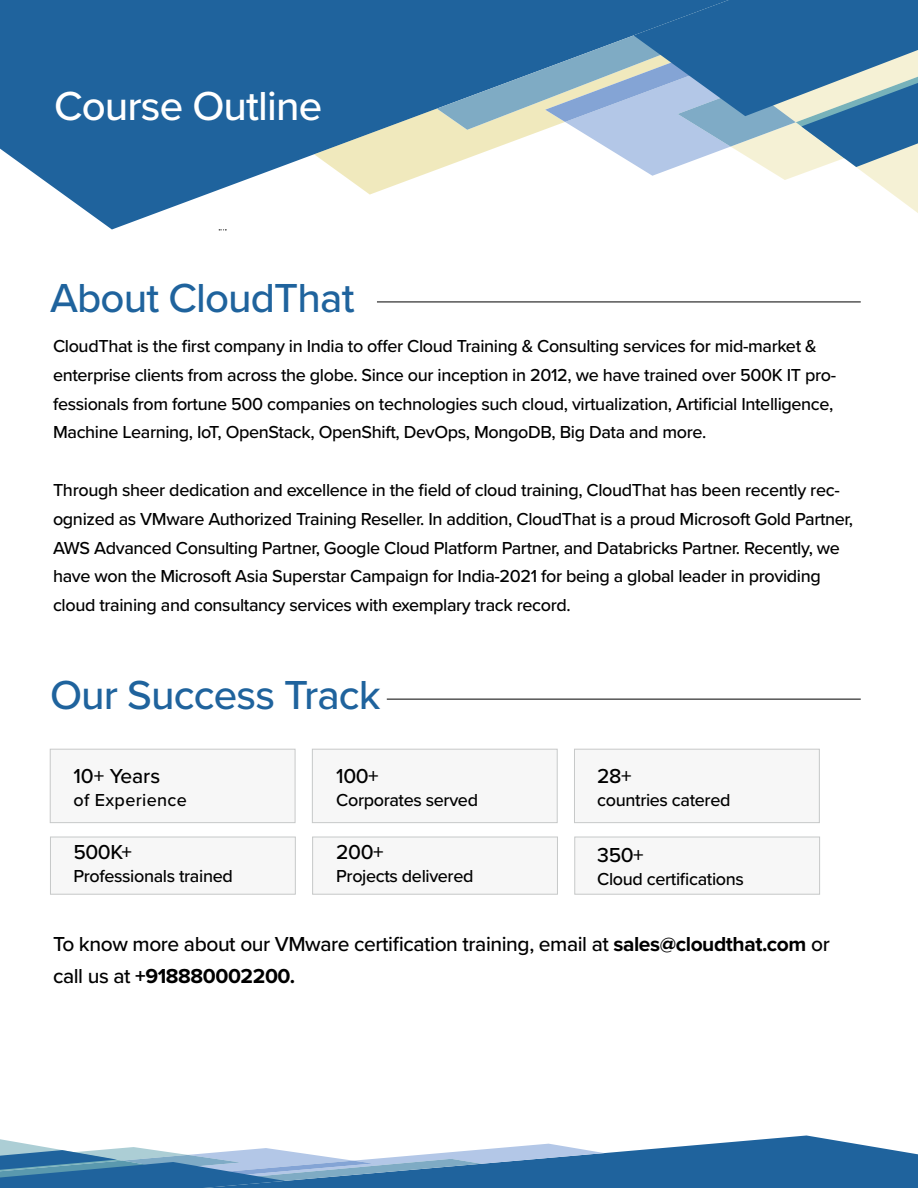
<style>
.page{position:relative;width:918px;height:1188px;background:#fff}
.page>*{position:absolute;margin:0;border:0;box-sizing:border-box;transform-origin:0 0}
.t1{font:500 42px "Proxima Nova";letter-spacing:-.02em;color:#1f639d}
.t2{font:500 42px "Proxima Nova";letter-spacing:-.02em;color:#fff}
.t3{font:500 21px/31.8px "Proxima Nova";letter-spacing:-.02em;color:#000}
.t4{font:500 18px/28.8px "Proxima Nova";letter-spacing:-.02em;color:#000}
.t5{font:500 18px "Proxima Nova";letter-spacing:.02em;color:#000}
.s1{font-weight:700}
</style>
<div class="page">
<svg style="left:0;top:1136px;width:918px;height:52px"></svg>
<svg style="left:0;top:0;width:437px;height:230px;fill:#1f639d"></svg>
<svg style="left:314px;top:44px;width:123px;height:151px;background:#789db1"></svg>
<svg style="left:437px;top:0;width:481px;height:213px"></svg>
<div style="left:575px;top:749px;width:245px;height:74px;background:#f7f7f7"></div>
<div style="left:575px;top:837px;width:245px;height:57px;background:#f7f7f7"></div>
<div style="left:574px;top:749px;width:246px;height:74px;border:1px solid #c7c9c9"></div>
<div style="left:575px;top:837px;width:245px;height:57px;border:1px solid #c7c9c9"></div>
<div style="left:312px;top:749px;width:245px;height:74px;background:#f7f7f7"></div>
<div style="left:312px;top:837px;width:245px;height:57px;background:#f7f7f7"></div>
<div style="left:312px;top:749px;width:245px;height:74px;border:1px solid #c7c9c9"></div>
<div style="left:312px;top:837px;width:246px;height:57px;border:1px solid #c7c9c9"></div>
<div style="left:50px;top:749px;width:245px;height:74px;background:#f7f7f7"></div>
<div style="left:50px;top:837px;width:245px;height:57px;background:#f7f7f7"></div>
<div style="left:50px;top:749px;width:245px;height:74px;border:1px solid #c7c9c9"></div>
<div style="left:50px;top:837px;width:246px;height:57px;border:1px solid #c7c9c9"></div>
<hr style="left:377px;top:302px;width:484px;height:1px;background:#000">
<hr style="left:387px;top:699px;width:474px;height:1px;background:#000">
<h1 class="t2" style="left:54px;top:75px;width:270px">Course Outline</h1>
<h1 class="t1" style="left:50px;top:267px;width:306px">About CloudThat</h1>
<p class="t4" style="left:53px;top:331px;width:785px">CloudThat is the first company in India to offer Cloud Training &amp; Consulting services for mid-market &amp; enterprise clients from across the globe. Since our inception in 2012, we have trained over 500K IT pro&shy;fessionals from fortune 500 companies on technologies such cloud, virtualization, Artificial Intelligence, Machine Learning, IoT, OpenStack, OpenShift, DevOps, MongoDB, Big Data and more.</p>
<p class="t4" style="left:53px;top:475px;width:802px">Through sheer dedication and excellence in the field of cloud training, CloudThat has been recently rec&shy;ognized as VMware Authorized Training Reseller. In addition, CloudThat is a proud Microsoft Gold Partner, AWS Advanced Consulting Partner, Google Cloud Platform Partner, and Databricks Partner. Recently, we have won the Microsoft Asia Superstar Campaign for India-2021 for being a global leader in providing cloud training and consultancy services with exemplary track record.</p>
<h1 class="t1" style="left:50px;top:664px;width:332px">Our Success Track</h1>
<p class="t3" style="left:73px;top:759px;width:88px">10+ Years</p>
<p class="t5" style="left:73px;top:786px;width:115px">of Experience</p>
<p class="t3" style="left:73px;top:836px;width:60px">500K+</p>
<p class="t4" style="left:73px;top:861px;width:161px">Professionals trained</p>
<p class="t3" style="left:336px;top:759px;width:44px">100+</p>
<p class="t4" style="left:336px;top:784px;width:143px">Corporates served</p>
<p class="t3" style="left:336px;top:836px;width:49px">200+</p>
<p class="t4" style="left:336px;top:861px;width:139px">Projects delivered</p>
<p class="t3" style="left:597px;top:759px;width:36px">28+</p>
<p class="t4" style="left:597px;top:784px;width:135px">countries catered</p>
<p class="t3" style="left:597px;top:839px;width:48px">350+</p>
<p class="t4" style="left:597px;top:864px;width:148px">Cloud certifications</p>
<p class="t3" style="left:53px;top:927px;width:778px">To know more about our VMware certification training, email at <span class="s1">sales@cloudthat.com</span> or call us at <span class="s1">+918880002200.</span></p>
</div>
